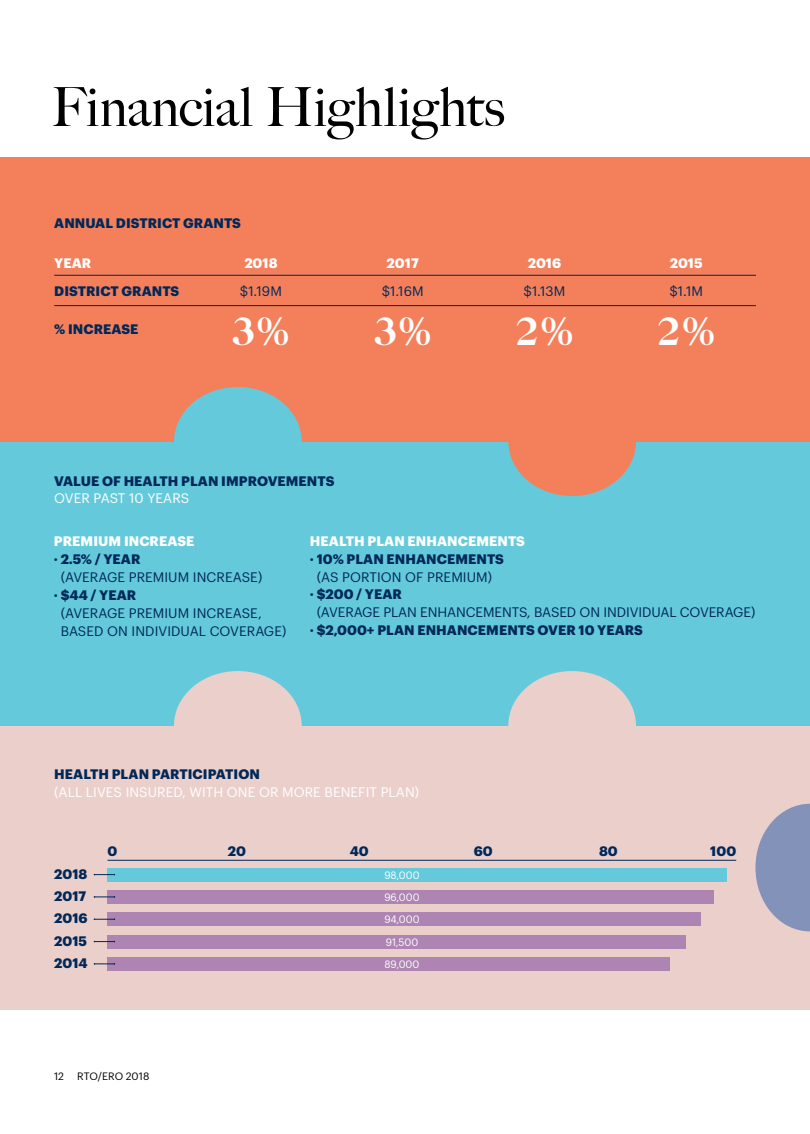
<style>
.page{position:relative;width:810px;height:1134px;background:#fff}
.page>*{position:absolute;margin:0;border:0;box-sizing:border-box;transform-origin:0 0}
.t1{font:500 54px "Big Caslon";letter-spacing:-.005em;color:#000}
.t2{font:700 40.5px "Caslon Two Twenty Four";color:#fff}
.t3{font:700 13.5px "Graphik";letter-spacing:.005em;color:#002858}
.t4{font:13.5px/18px "Graphik";letter-spacing:.005em;color:#002858}
.t5{font:13.5px "Graphik";letter-spacing:.005em;color:#fff}
.t6{font:700 13.5px "Graphik";letter-spacing:.005em;color:#fff}
.t7{font:10.5px "Graphik";letter-spacing:.005em;color:#fff;scale:.96 1}
.t8{font:10.5px "Graphik";letter-spacing:.005em;color:#000}
</style>
<div class="page">
<div style="left:0;top:725px;width:810px;height:284px;background:#ebcfcb"></div>
<div style="left:0;top:442px;width:810px;height:284px;background:#64cadb"></div>
<div style="left:0;top:157px;width:810px;height:285px;background:#f4805b"></div>
<svg style="left:755px;top:804px;width:55px;height:127px"></svg>
<div style="left:174px;top:671px;width:128px;height:109px;background:#ebcfcb;border-radius:50%"></div>
<div style="left:174px;top:387px;width:128px;height:109px;background:#64cadb;border-radius:50%"></div>
<div style="left:508px;top:671px;width:128px;height:109px;background:#ebcfcb;border-radius:50%"></div>
<div style="left:508px;top:387px;width:128px;height:109px;background:#f4805b;border-radius:50%"></div>
<div style="left:107px;top:890px;width:607px;height:14px;background:#ad84b2"></div>
<svg style="left:94px;top:896px;width:21px;height:2px"></svg>
<div style="left:107px;top:868px;width:619px;height:13px;background:#64cadb"></div>
<svg style="left:94px;top:874px;width:21px;height:1px"></svg>
<div style="left:107px;top:912px;width:594px;height:14px;background:#ad84b2"></div>
<div style="left:107px;top:935px;width:578px;height:13px;background:#ad84b2"></div>
<div style="left:107px;top:957px;width:562px;height:14px;background:#ad84b2"></div>
<svg style="left:94px;top:963px;width:21px;height:2px"></svg>
<hr style="left:108px;top:860px;width:628px;height:1px;background:#002858">
<svg style="left:94px;top:918px;width:21px;height:2px"></svg>
<svg style="left:94px;top:941px;width:21px;height:1px"></svg>
<hr style="left:54px;top:275px;width:702px;height:1px;background:#002858">
<hr style="left:54px;top:305px;width:702px;height:1px;background:#002858">
<h1 class="t1" style="left:51px;top:63px;width:455px">Financial Highlights</h1>
<p class="t3" style="left:54px;top:213px;width:188px">ANNUAL DISTRICT GRANTS</p>
<p class="t6" style="left:54px;top:252px;width:39px">YEAR</p>
<p class="t6" style="left:244px;top:252px;width:35px">2018</p>
<p class="t6" style="left:387px;top:252px;width:34px">2017</p>
<p class="t6" style="left:528px;top:252px;width:35px">2016</p>
<p class="t6" style="left:670px;top:252px;width:34px">2015</p>
<p class="t3" style="left:54px;top:281px;width:127px">DISTRICT GRANTS</p>
<p class="t4" style="left:240px;top:281px;width:43px">$1.19M</p>
<p class="t4" style="left:382px;top:281px;width:44px">$1.16M</p>
<p class="t4" style="left:524px;top:281px;width:43px">$1.13M</p>
<p class="t4" style="left:669px;top:281px;width:35px">$1.1M</p>
<p class="t3" style="left:54px;top:319px;width:86px">% INCREASE</p>
<h2 class="t2" style="left:232px;top:307px;width:60px">3%</h2>
<h2 class="t2" style="left:374px;top:307px;width:60px">3%</h2>
<h2 class="t2" style="left:515px;top:307px;width:60px">2%</h2>
<h2 class="t2" style="left:657px;top:307px;width:60px">2%</h2>
<p class="t3" style="left:54px;top:470px;width:282px">VALUE OF HEALTH PLAN IMPROVEMENTS</p>
<p class="t5" style="left:54px;top:488px;width:136px">OVER PAST 10 YEARS</p>
<p class="t6" style="left:54px;top:530px;width:142px">PREMIUM INCREASE</p>
<p class="t6" style="left:310px;top:530px;width:217px">HEALTH PLAN ENHANCEMENTS</p>
<p class="t3" style="left:54px;top:548px;width:88px">· 2.5% / YEAR</p>
<p class="t4" style="left:61px;top:566px;width:203px">(AVERAGE PREMIUM INCREASE)</p>
<p class="t3" style="left:54px;top:584px;width:84px">· $44 / YEAR</p>
<p class="t4" style="left:61px;top:602px;width:227px">(AVERAGE PREMIUM INCREASE,<br>BASED ON INDIVIDUAL COVERAGE)</p>
<p class="t3" style="left:310px;top:548px;width:196px">· 10% PLAN ENHANCEMENTS</p>
<p class="t4" style="left:317px;top:566px;width:177px">(AS PORTION OF PREMIUM)</p>
<p class="t3" style="left:310px;top:584px;width:93px">· $200 / YEAR</p>
<p class="t4" style="left:317px;top:602px;width:440px">(AVERAGE PLAN ENHANCEMENTS, BASED ON INDIVIDUAL COVERAGE)</p>
<p class="t3" style="left:310px;top:620px;width:335px">· $2,000+ PLAN ENHANCEMENTS OVER 10 YEARS</p>
<p class="t3" style="left:54px;top:764px;width:207px">HEALTH PLAN PARTICIPATION</p>
<p class="t5" style="left:54px;top:782px;width:366px">(ALL LIVES INSURED, WITH ONE OR MORE BENEFIT PLAN)</p>
<p class="t3" style="left:107px;top:841px;width:11px">0</p>
<p class="t3" style="left:228px;top:841px;width:20px">20</p>
<p class="t3" style="left:350px;top:841px;width:21px">40</p>
<p class="t3" style="left:474px;top:841px;width:20px">60</p>
<p class="t3" style="left:599px;top:841px;width:20px">80</p>
<p class="t3" style="left:710px;top:841px;width:27px">100</p>
<p class="t3" style="left:54px;top:863px;width:35px">2018</p>
<p class="t7" style="left:384px;top:867px;width:38px">98,000</p>
<p class="t3" style="left:54px;top:908px;width:35px">2016</p>
<p class="t7" style="left:384px;top:912px;width:38px">94,000</p>
<p class="t3" style="left:54px;top:930px;width:34px">2015</p>
<p class="t7" style="left:386px;top:934px;width:35px">91,500</p>
<p class="t3" style="left:54px;top:953px;width:35px">2014</p>
<p class="t7" style="left:385px;top:956px;width:38px">89,000</p>
<p class="t3" style="left:54px;top:886px;width:34px">2017</p>
<p class="t7" style="left:384px;top:889px;width:38px">96,000</p>
<p class="t8" style="left:54px;top:1068px;width:11px">12</p>
<p class="t8" style="left:77px;top:1068px;width:74px">RTO/ERO 2018</p>
</div>
